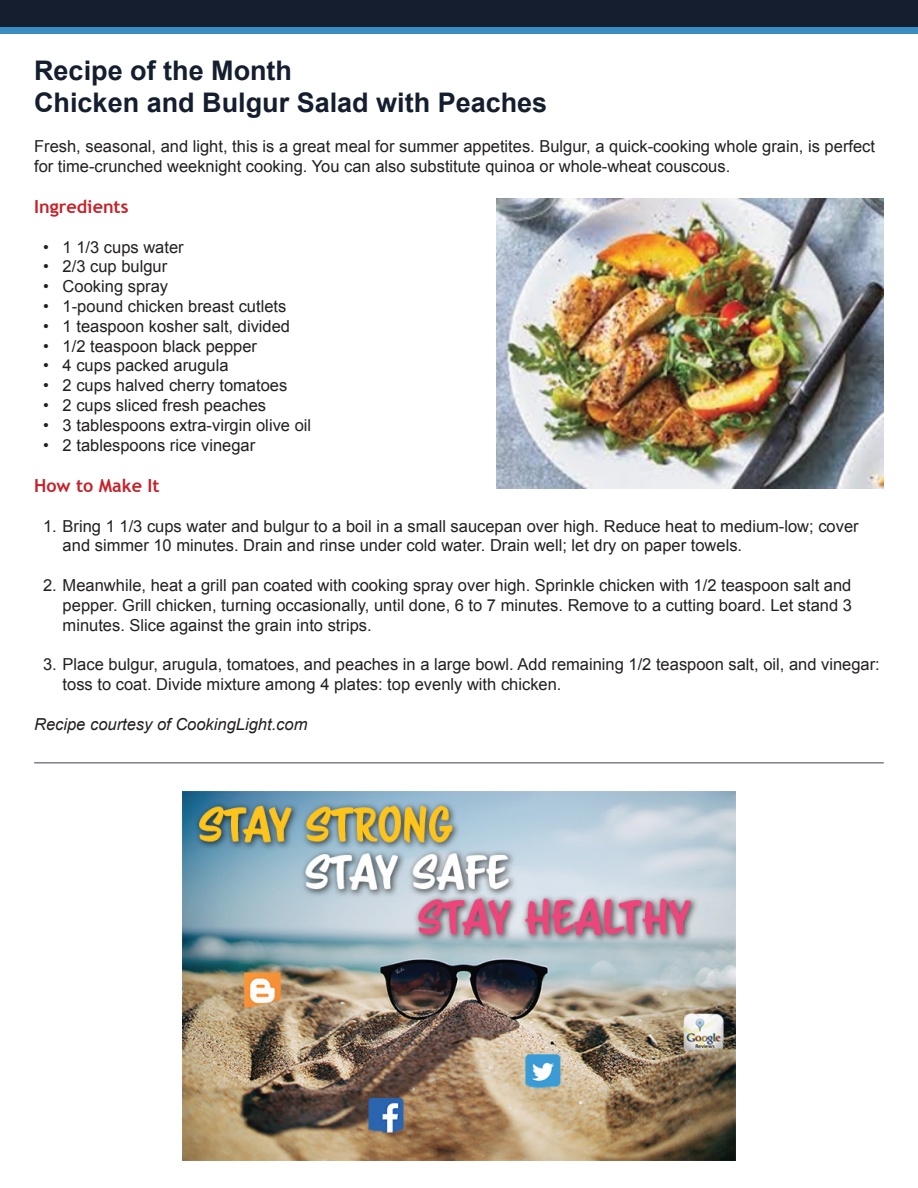
<style>
.page{position:relative;width:918px;height:1188px;background:#fff}
.page>*{position:absolute;margin:0;border:0;box-sizing:border-box;transform-origin:0 0}
.t1{font:700 27px/32.4px "Arial";color:#141e2e}
.t2{font:700 18px "Trebuchet MS";color:#c6222a}
.t3{font:16.5px/19.8px "Arial";color:#231f20}
.t4{font:italic 16.5px "Arial";color:#231f20}
</style>
<div class="page">
<img style="left:182px;top:792px;width:554px;height:368px">
<hr style="left:34px;top:762px;width:850px;height:1px;background:#505564">
<div style="left:0;top:0;width:918px;height:27px;background:#141e2e"></div>
<div style="left:0;top:27px;width:918px;height:7px;background:#3b8cc1"></div>
<img style="left:496px;top:198px;width:388px;height:290px">
<h1 class="t1" style="left:34px;top:55px;width:515px">Recipe of the Month<br>Chicken and Bulgur Salad with Peaches</h1>
<p class="t3" style="left:34px;top:136px;width:842px">Fresh, seasonal, and light, this is a great meal for summer appetites. Bulgur, a quick-cooking whole grain, is perfect for time-crunched weeknight cooking. You can also substitute quinoa or whole-wheat couscous.</p>
<p class="t2" style="left:34px;top:195px;width:96px">Ingredients</p>
<p class="t3" style="left:43px;top:237px;width:142px">• 1 1/3 cups water</p>
<p class="t3" style="left:43px;top:257px;width:126px">• 2/3 cup bulgur</p>
<p class="t3" style="left:43px;top:277px;width:126px">• Cooking spray</p>
<p class="t3" style="left:43px;top:296px;width:245px">• 1-pound chicken breast cutlets</p>
<p class="t3" style="left:43px;top:316px;width:248px">• 1 teaspoon kosher salt, divided</p>
<p class="t3" style="left:43px;top:336px;width:215px">• 1/2 teaspoon black pepper</p>
<p class="t3" style="left:43px;top:356px;width:187px">• 4 cups packed arugula</p>
<p class="t3" style="left:43px;top:376px;width:246px">• 2 cups halved cherry tomatoes</p>
<p class="t3" style="left:43px;top:395px;width:225px">• 2 cups sliced fresh peaches</p>
<p class="t3" style="left:43px;top:415px;width:270px">• 3 tablespoons extra-virgin olive oil</p>
<p class="t3" style="left:43px;top:435px;width:214px">• 2 tablespoons rice vinegar</p>
<p class="t2" style="left:34px;top:474px;width:127px">How to Make It</p>
<p class="t3" style="left:63px;top:516px;width:798px;text-indent:-20px">1. Bring 1 1/3 cups water and bulgur to a boil in a small saucepan over high. Reduce heat to medium-low; cover and simmer 10 minutes. Drain and rinse under cold water. Drain well; let dry on paper towels.</p>
<p class="t3" style="left:63px;top:575px;width:791px;text-align:justify;text-indent:-20px">2. Meanwhile, heat a grill pan coated with cooking spray over high. Sprinkle chicken with 1/2 teaspoon salt and pepper. Grill chicken, turning occasionally, until done, 6 to 7 minutes. Remove to a cutting board. Let stand 3 minutes. Slice against the grain into strips.</p>
<p class="t3" style="left:63px;top:655px;width:819px;text-indent:-20px">3. Place bulgur, arugula, tomatoes, and peaches in a large bowl. Add remaining 1/2 teaspoon salt, oil, and vinegar: toss to coat. Divide mixture among 4 plates: top evenly with chicken.</p>
<p class="t4" style="left:34px;top:713px;width:275px">Recipe courtesy of CookingLight.com</p>
</div>
